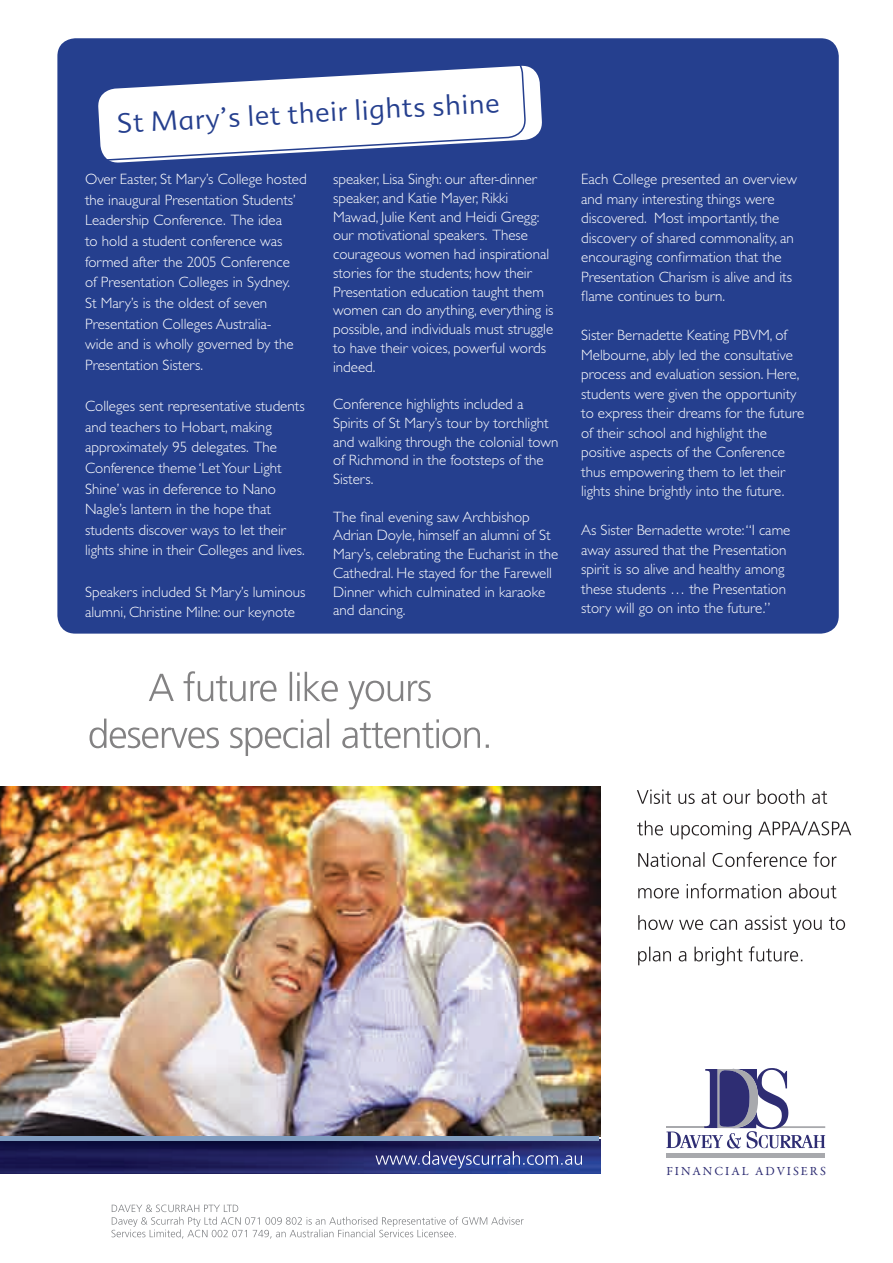
<style>
.page{position:relative;width:893px;height:1263px;background:#fff}
.page>*{position:absolute;margin:0;border:0;box-sizing:border-box;transform-origin:0 0}
.t1{font:300 27px "Advert";color:#253f8e}
.t2{font:300 15px/18.8px "Gill Sans";color:#fff}
.t3{font:12.45px "Garamond Premr Pro";letter-spacing:.16em;color:#2e2d73}
</style>
<div class="page">
<img style="left:0;top:786px;width:600px;height:350px">
<svg style="left:90px;top:718px;width:399px;height:38px"></svg>
<svg style="left:149px;top:671px;width:282px;height:38px"></svg>
<img style="left:0;top:1139px;width:600px;height:35px">
<div style="left:0;top:1136px;width:598px;height:5px;background:#809ec1"></div>
<svg style="left:375px;top:1151px;width:207px;height:17px;background:#4a5799"></svg>
<svg style="left:638px;top:946px;width:164px;height:19px"></svg>
<svg style="left:638px;top:915px;width:207px;height:19px"></svg>
<svg style="left:638px;top:883px;width:198px;height:15px"></svg>
<svg style="left:638px;top:852px;width:198px;height:15px"></svg>
<svg style="left:637px;top:821px;width:214px;height:18px"></svg>
<svg style="left:637px;top:789px;width:190px;height:15px"></svg>
<hr style="left:666px;top:1153px;width:159px;height:4px;background:#a8a9ad">
<svg style="left:666px;top:1068px;width:159px;height:80px"></svg>
<svg style="left:111px;top:1204px;width:413px;height:34px"></svg>
<div style="left:57px;top:38px;width:782px;height:596px;background:#253f8e;border-radius:18px"></div>
<svg style="left:110px;top:66px;width:432px;height:97px"></svg>
<svg style="left:85px;top:38px;width:441px;height:123px"></svg>
<h1 class="t1" style="left:116px;top:107px;width:385px;rotate:-3deg">St Mary’s let their lights shine</h1>
<p class="t2" style="left:85px;top:169px;width:223px;line-height:20.7px">Over Easter, St Mary’s College hosted the inaugural Presentation Students’ Leadership Conference. The idea<br>to hold a student conference was formed after the 2005 Conference<br>of Presentation Colleges in Sydney.<br>St Mary’s is the oldest of seven Presentation Colleges Australia-<br>wide and is wholly governed by the Presentation Sisters.</p>
<p class="t2" style="left:85px;top:396px;width:221px;line-height:20.7px">Colleges sent representative students and teachers to Hobart, making approximately 95 delegates. The Conference theme ‘Let Your Light Shine’ was in deference to Nano Nagle’s lantern in the hope that students discover ways to let their lights shine in their Colleges and lives.</p>
<p class="t2" style="left:85px;top:581px;width:222px;line-height:20.7px">Speakers included St Mary’s luminous alumni, Christine Milne: our keynote</p>
<p class="t2" style="left:333px;top:170px;width:222px">speaker, Lisa Singh: our after-dinner speaker, and Katie Mayer, Rikki Mawad, Julie Kent and Heidi Gregg: our motivational speakers. These courageous women had inspirational stories for the students; how their Presentation education taught them women can do anything, everything is possible, and individuals must struggle to have their voices, powerful words indeed.</p>
<p class="t2" style="left:333px;top:395px;width:227px">Conference highlights included a<br>Spirits of St Mary’s tour by torchlight and walking through the colonial town of Richmond in the footsteps of the<br>Sisters.</p>
<p class="t2" style="left:333px;top:507px;width:227px">The final evening saw Archbishop<br>Adrian Doyle, himself an alumni of St<br>Mary’s, celebrating the Eucharist in the<br>Cathedral. He stayed for the Farewell<br>Dinner which culminated in karaoke and dancing.</p>
<p class="t2" style="left:581px;top:170px;width:217px;line-height:19.5px">Each College presented an overview and many interesting things were discovered. Most importantly, the discovery of shared commonality, an encouraging confirmation that the Presentation Charism is alive and its flame continues to burn.</p>
<p class="t2" style="left:581px;top:326px;width:225px;line-height:19.5px">Sister Bernadette Keating PBVM, of Melbourne, ably led the consultative process and evaluation session. Here, students were given the opportunity to express their dreams for the future of their school and highlight the positive aspects of the Conference thus empowering them to let their lights shine brightly into the future.</p>
<p class="t2" style="left:581px;top:521px;width:211px;line-height:19.5px">As Sister Bernadette wrote: “I came away assured that the Presentation spirit is so alive and healthy among these students … the Presentation story will go on into the future.”</p>
<p class="t3" style="left:666px;top:1163px;width:161px">FINANCIAL ADVISERS</p>
</div>
